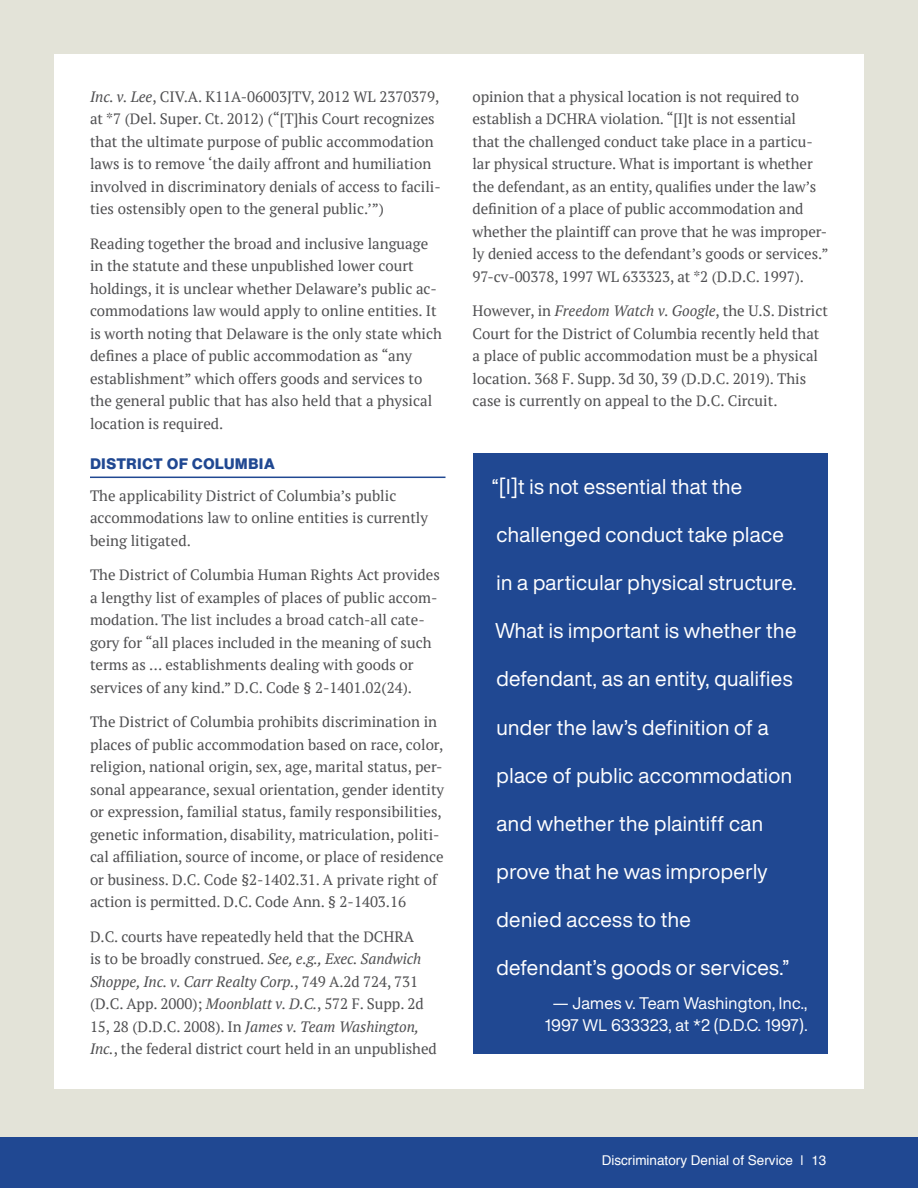
<style>
.page{position:relative;width:918px;height:1188px;background:#e3e3d8}
.page>*{position:absolute;margin:0;border:0;box-sizing:border-box;transform-origin:0 0}
.t1{font:21px "Helvetica Now Display";letter-spacing:.02em;color:#fff}
.t2{font:16.5px/22.5px "Helvetica Now Display";letter-spacing:.02em;color:#fff;text-align:center}
.t3{font:15px/22.5px "PT Serif";color:#4f4f51}
.t4{font:800 15px "Helvetica Now Text";letter-spacing:.01em;color:#204892}
.t5{font:13.5px "Helvetica";color:#fff}
.s1{font-style:italic}
</style>
<div class="page">
<div style="left:0;top:1138px;width:918px;height:50px;background:#204892"></div>
<div style="left:54px;top:54px;width:810px;height:1035px;background:#fff"></div>
<hr style="left:90px;top:477px;width:356px;height:1px;background:#204892">
<div style="left:473px;top:454px;width:355px;height:600px;background:#204892"></div>
<p class="t3" style="left:90px;top:85px;width:352px"><span class="s1">Inc. v. Lee</span>, CIV.A. K11A-06003JTV, 2012 WL 2370379, at *7 (Del. Super. Ct. 2012) (“[T]his Court recognizes that the ultimate purpose of public accommodation laws is to remove ‘the daily affront and humiliation involved in discriminatory denials of access to facili&shy;ties ostensibly open to the general public.’”)</p>
<p class="t3" style="left:90px;top:232px;width:353px">Reading together the broad and inclusive language in the statute and these unpublished lower court holdings, it is unclear whether Delaware’s public ac&shy;commodations law would apply to online entities. It is worth noting that Delaware is the only state which defines a place of public accommodation as “any establishment” which offers goods and services to the general public that has also held that a physical location is required.</p>
<p class="t4" style="left:90px;top:452px;width:187px">DISTRICT OF COLUMBIA</p>
<p class="t3" style="left:90px;top:484px;width:340px">The applicability District of Columbia’s public accommodations law to online entities is currently being litigated.</p>
<p class="t3" style="left:90px;top:563px;width:351px">The District of Columbia Human Rights Act provides a lengthy list of examples of places of public accom&shy;modation. The list includes a broad catch-all cate&shy;gory for “all places included in the meaning of such terms as … establishments dealing with goods or services of any kind.” D.C. Code § 2-1401.02(24).</p>
<p class="t3" style="left:90px;top:710px;width:356px">The District of Columbia prohibits discrimination in places of public accommodation based on race, color, religion, national origin, sex, age, marital status, per&shy;sonal appearance, sexual orientation, gender identity or expression, familial status, family responsibilities, genetic information, disability, matriculation, politi&shy;cal affiliation, source of income, or place of residence or business. D.C. Code §2-1402.31. A private right of action is permitted. D.C. Code Ann. § 2-1403.16</p>
<p class="t3" style="left:90px;top:925px;width:348px">D.C. courts have repeatedly held that the DCHRA<br>is to be broadly construed. <span class="s1">See, e.g., Exec. Sandwich Shoppe, Inc. v. Carr Realty Corp.</span>, 749 A.2d 724, 731 (D.C. App. 2000); <span class="s1">Moonblatt v. D.C.</span>, 572 F. Supp. 2d 15, 28 (D.D.C. 2008). In <span class="s1">James v. Team Washington, Inc.</span>, the federal district court held in an unpublished</p>
<p class="t3" style="left:472px;top:85px;width:358px">opinion that a physical location is not required to establish a DCHRA violation. “[I]t is not essential<br>that the challenged conduct take place in a particu&shy;lar physical structure. What is important is whether the defendant, as an entity, qualifies under the law’s definition of a place of public accommodation and whether the plaintiff can prove that he was improper&shy;ly denied access to the defendant’s goods or services.” 97-cv-00378, 1997 WL 633323, at *2 (D.D.C. 1997).</p>
<p class="t3" style="left:472px;top:299px;width:357px">However, in <span class="s1">Freedom Watch v. Google</span>, the U.S. District Court for the District of Columbia recently held that a place of public accommodation must be a physical location. 368 F. Supp. 3d 30, 39 (D.D.C. 2019). This case is currently on appeal to the D.C. Circuit.</p>
<h1 class="t1" style="left:492px;top:473px;width:252px">“[I]t is not essential that the</h1>
<h1 class="t1" style="left:497px;top:521px;width:289px">challenged conduct take place</h1>
<h1 class="t1" style="left:496px;top:569px;width:301px">in a particular physical structure.</h1>
<h1 class="t1" style="left:495px;top:617px;width:303px">What is important is whether the</h1>
<h1 class="t1" style="left:497px;top:665px;width:298px">defendant, as an entity, qualifies</h1>
<h1 class="t1" style="left:496px;top:713px;width:274px">under the law’s definition of a</h1>
<h1 class="t1" style="left:497px;top:761px;width:297px">place of public accommodation</h1>
<h1 class="t1" style="left:497px;top:809px;width:268px">and whether the plaintiff can</h1>
<h1 class="t1" style="left:497px;top:857px;width:272px">prove that he was improperly</h1>
<h1 class="t1" style="left:497px;top:905px;width:196px">denied access to the</h1>
<h1 class="t1" style="left:497px;top:953px;width:294px">defendant’s goods or services.”</h1>
<p class="t2" style="left:545px;top:992px;width:264px">— James v. Team Washington, Inc.,<br>1997 WL 633323, at *2 (D.D.C. 1997).</p>
<p class="t5" style="left:602px;top:1150px;width:226px">Discriminatory Denial of Service | 13</p>
</div>
